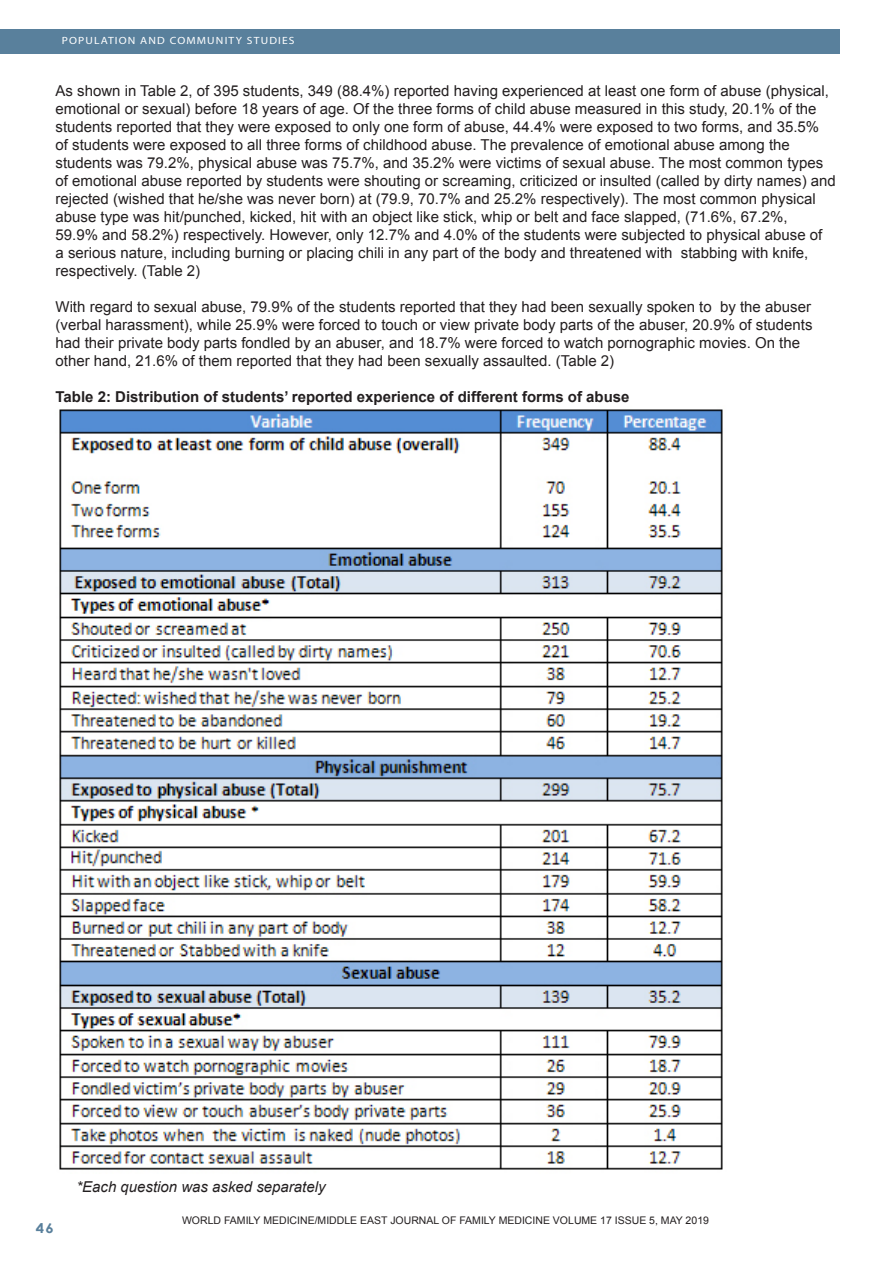
<style>
.page{position:relative;width:893px;height:1263px;background:#fff}
.page>*{position:absolute;margin:0;border:0;box-sizing:border-box;transform-origin:0 0}
.Footnote_Text{font:15px/18px "Arial";color:#231f20}
.Footnote_Text-2{font:700 15px "Arial";color:#231f20}
.Footnote_Text-3{font:italic 15px "Arial";color:#231f20}
.t1{font:700 13.5px "Century Gothic";color:#59809c;scale:1.1 1}
.Footnote_Text-4{font:10.5px "Arial";color:#231f20}
.t2{font:10.5px "Myriad";letter-spacing:.1em;color:#fff;scale:1.1 1}
</style>
<div class="page">
<div style="left:0;top:30px;width:840px;height:24px;background:#59809c"></div>
<img style="left:59px;top:409px;width:664px;height:761px">
<p class="t2" style="left:62px;top:35px;width:213px">POPULATION AND COMMUNITY STUDIES</p>
<p class="Footnote_Text" style="left:56px;top:82px;width:782px">As shown in Table 2, of 395 students, 349 (88.4%) reported having experienced at least one form of abuse (physical, emotional or sexual) before 18 years of age. Of the three forms of child abuse measured in this study, 20.1% of the students reported that they were exposed to only one form of abuse, 44.4% were exposed to two forms, and 35.5%<br>of students were exposed to all three forms of childhood abuse. The prevalence of emotional abuse among the students was 79.2%, physical abuse was 75.7%, and 35.2% were victims of sexual abuse. The most common types of emotional abuse reported by students were shouting or screaming, criticized or insulted (called by dirty names) and rejected (wished that he/she was never born) at (79.9, 70.7% and 25.2% respectively). The most common physical abuse type was hit/punched, kicked, hit with an object like stick, whip or belt and face slapped, (71.6%, 67.2%,<br>59.9% and 58.2%) respectively. However, only 12.7% and 4.0% of the students were subjected to physical abuse of<br>a serious nature, including burning or placing chili in any part of the body and threatened with stabbing with knife, respectively. (Table 2)</p>
<p class="Footnote_Text" style="left:56px;top:298px;width:759px">With regard to sexual abuse, 79.9% of the students reported that they had been sexually spoken to by the abuser (verbal harassment), while 25.9% were forced to touch or view private body parts of the abuser, 20.9% of students had their private body parts fondled by an abuser, and 18.7% were forced to watch pornographic movies. On the other hand, 21.6% of them reported that they had been sexually assaulted. (Table 2)</p>
<p class="Footnote_Text-2" style="left:56px;top:387px;width:575px">Table 2: Distribution of students’ reported experience of different forms of abuse</p>
<p class="t1" style="left:36px;top:1217px;width:18px">46</p>
<p class="Footnote_Text-3" style="left:76px;top:1176px;width:251px">*Each question was asked separately</p>
<p class="Footnote_Text-4" style="left:182px;top:1214px;width:528px">WORLD FAMILY MEDICINE/MIDDLE EAST JOURNAL OF FAMILY MEDICINE VOLUME 17 ISSUE 5, MAY 2019</p>
</div>
